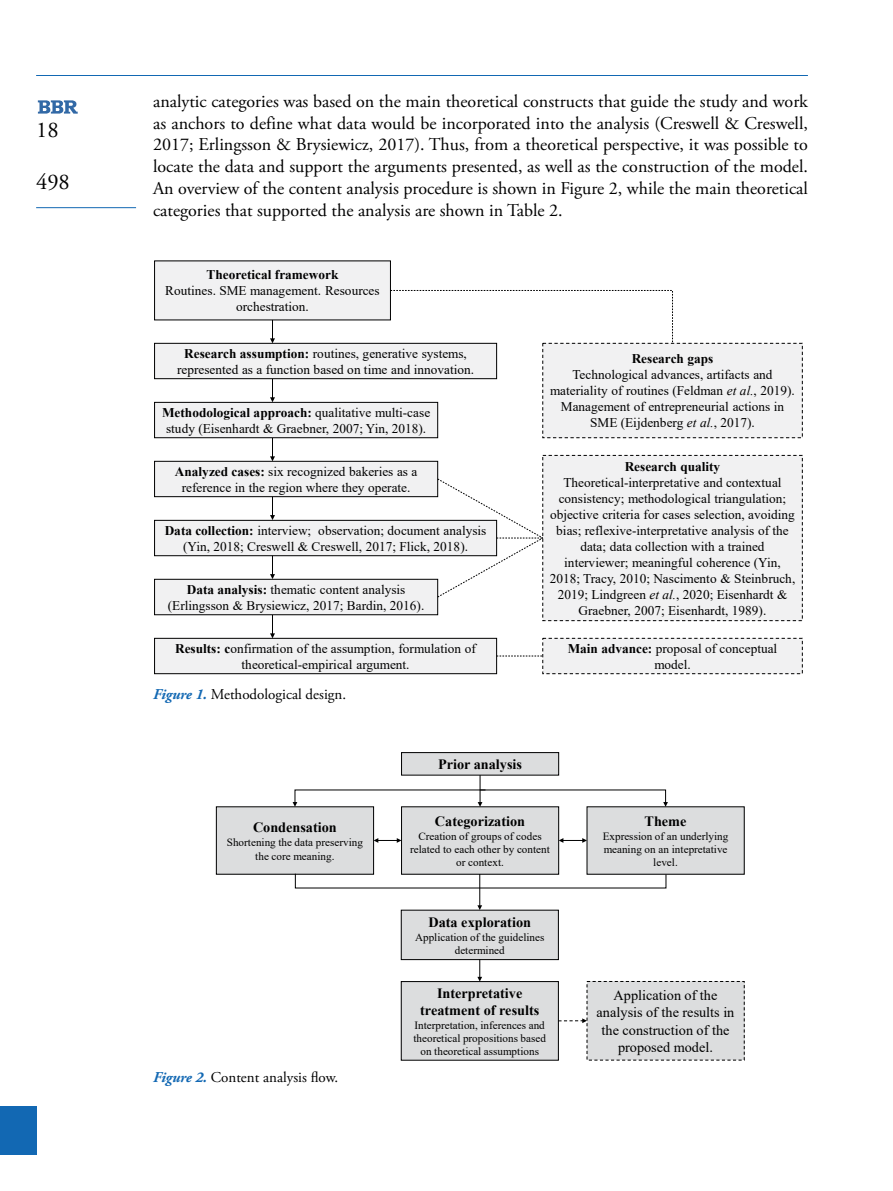
<style>
.page{position:relative;width:893px;height:1191px;background:#fff}
.page>*{position:absolute;margin:0;border:0;box-sizing:border-box;transform-origin:0 0}
.t1{font:22.5px "Adobe Garamond Pro";color:#000}
.t2{font:18px/21.9px "Adobe Garamond Pro";color:#000;text-align:justify}
.t3{font:15px "Adobe Garamond Pro";color:#000}
.t4{font:700 14.25px/17.1px "Times New Roman";color:#000;text-align:center}
.t5{font:14.25px/17.1px "Times New Roman";color:#000;text-align:center}
.t6{font:13.35px/16px "Times New Roman";color:#000;text-align:center}
.t7{font:700 13.35px "Times New Roman";color:#000}
.t8{font:11.1px/13.4px "Times New Roman";letter-spacing:.005em;color:#000;text-align:center}
.s1{font-weight:700}
.s2{font-style:italic}
.s3{font-weight:700;font-style:italic;color:#1268b3}
</style>
<div class="page">
<hr style="left:36px;top:75px;width:772px;height:1px;background:#1268b3">
<div style="left:0;top:1106px;width:36px;height:48px;background:#1268b3"></div>
<hr style="left:36px;top:207px;width:100px;height:1px;background:#1268b3">
<svg style="left:38px;top:100px;width:40px;height:14px"></svg>
<div style="left:155px;top:261px;width:235px;height:59px;background:#f1f1f2"></div>
<div style="left:155px;top:343px;width:342px;height:36px;background:#f1f1f2"></div>
<div style="left:154px;top:343px;width:343px;height:36px;border:1px solid #000"></div>
<div style="left:155px;top:402px;width:283px;height:36px;background:#f1f1f2"></div>
<div style="left:154px;top:402px;width:284px;height:36px;border:1px solid #000"></div>
<div style="left:155px;top:461px;width:283px;height:35px;background:#f1f1f2"></div>
<div style="left:154px;top:461px;width:284px;height:36px;border:1px solid #000"></div>
<div style="left:155px;top:520px;width:342px;height:36px;background:#f1f1f2"></div>
<div style="left:154px;top:520px;width:343px;height:36px;border:1px solid #000"></div>
<div style="left:155px;top:579px;width:283px;height:36px;background:#f1f1f2"></div>
<div style="left:154px;top:579px;width:284px;height:36px;border:1px solid #000"></div>
<div style="left:155px;top:638px;width:342px;height:35px;background:#f1f1f2"></div>
<div style="left:154px;top:638px;width:343px;height:36px;border:1px solid #000"></div>
<div style="left:543px;top:638px;width:259px;height:35px;background:#f1f1f2"></div>
<div style="left:542px;top:638px;width:261px;height:36px;border:1px dashed #000"></div>
<div style="left:543px;top:343px;width:259px;height:95px;background:#f1f1f2"></div>
<div style="left:542px;top:343px;width:261px;height:95px;border:1px dashed #000"></div>
<div style="left:543px;top:455px;width:259px;height:165px;background:#f1f1f2"></div>
<div style="left:542px;top:455px;width:261px;height:166px;border:1px dashed #000"></div>
<svg style="left:437px;top:478px;width:106px;height:119px"></svg>
<svg style="left:497px;top:656px;width:46px;height:1px"></svg>
<svg style="left:390px;top:290px;width:283px;height:54px"></svg>
<svg style="left:270px;top:320px;width:5px;height:23px"></svg>
<svg style="left:270px;top:379px;width:5px;height:23px"></svg>
<svg style="left:270px;top:438px;width:5px;height:23px"></svg>
<svg style="left:270px;top:496px;width:5px;height:24px"></svg>
<svg style="left:270px;top:556px;width:5px;height:23px"></svg>
<svg style="left:270px;top:615px;width:5px;height:23px"></svg>
<div style="left:216px;top:807px;width:158px;height:67px;background:#dcddde"></div>
<div style="left:216px;top:806px;width:158px;height:68px;border:1px solid #000"></div>
<div style="left:402px;top:807px;width:157px;height:67px;background:#dcddde"></div>
<div style="left:401px;top:806px;width:158px;height:68px;border:1px solid #000"></div>
<div style="left:587px;top:807px;width:157px;height:67px;background:#dcddde"></div>
<div style="left:402px;top:752px;width:157px;height:23px;background:#dcddde"></div>
<div style="left:401px;top:752px;width:158px;height:23px;border:1px solid #000"></div>
<div style="left:401px;top:910px;width:157px;height:49px;background:#dcddde"></div>
<div style="left:401px;top:909px;width:158px;height:51px;border:1px solid #000"></div>
<div style="left:401px;top:981px;width:157px;height:79px;background:#dcddde"></div>
<div style="left:401px;top:981px;width:158px;height:79px;border:1px solid #000"></div>
<div style="left:587px;top:981px;width:157px;height:79px;background:#dcddde"></div>
<svg style="left:374px;top:838px;width:27px;height:5px"></svg>
<svg style="left:559px;top:838px;width:28px;height:5px"></svg>
<svg style="left:293px;top:775px;width:375px;height:32px"></svg>
<svg style="left:477px;top:959px;width:5px;height:22px"></svg>
<hr style="left:479px;top:874px;width:1px;height:32px;background:#000">
<svg style="left:477px;top:905px;width:5px;height:5px"></svg>
<svg style="left:295px;top:873px;width:371px;height:15px"></svg>
<svg style="left:558px;top:1018px;width:29px;height:5px"></svg>
<h1 class="t1" style="left:36px;top:116px;width:24px">18</h1>
<h1 class="t1" style="left:36px;top:169px;width:35px">498</h1>
<p class="t2" style="left:153px;top:91px;width:656px">analytic categories was based on the main theoretical constructs that guide the study and work as anchors to define what data would be incorporated into the analysis (Creswell &amp; Creswell, 2017; Erlingsson &amp; Brysiewicz, 2017). Thus, from a theoretical perspective, it was possible to locate the data and support the arguments presented, as well as the construction of the model.<br>An overview of the content analysis procedure is shown in Figure 2, while the main theoretical categories that supported the analysis are shown in Table 2.</p>
<p class="t7" style="left:207px;top:265px;width:133px">Theoretical framework</p>
<p class="t6" style="left:165px;top:282px;width:216px">Routines. SME management. Resources orchestration.</p>
<p class="t6" style="left:177px;top:345px;width:299px"><span class="s1">Research assumption:</span> routines, generative systems, represented as a function based on time and innovation.</p>
<p class="t6" style="left:162px;top:404px;width:270px"><span class="s1">Methodological approach:</span> qualitative multi-case study (Eisenhardt &amp; Graebner, 2007; Yin, 2018).</p>
<p class="t6" style="left:175px;top:463px;width:244px"><span class="s1">Analyzed cases:</span> six recognized bakeries as a reference in the region where they operate.</p>
<p class="t6" style="left:165px;top:522px;width:323px"><span class="s1">Data collection:</span> interview; observation; document analysis (Yin, 2018; Creswell &amp; Creswell, 2017; Flick, 2018).</p>
<p class="t6" style="left:168px;top:581px;width:258px"><span class="s1">Data analysis:</span> thematic content analysis (Erlingsson &amp; Brysiewicz, 2017; Bardin, 2016).</p>
<p class="t6" style="left:175px;top:640px;width:302px"><span class="s1">Results: c</span>onfirmation of the assumption, formulation of theoretical-empirical argument.</p>
<p class="t6" style="left:568px;top:640px;width:211px"><span class="s1">Main advance:</span> proposal of conceptual model.</p>
<p class="t7" style="left:632px;top:349px;width:83px">Research gaps</p>
<p class="t6" style="left:550px;top:366px;width:246px">Technological advances, artifacts and materiality of routines (Feldman <span class="s2">et al.</span>, 2019).<br>Management of entrepreneurial actions in SME (Eijdenberg <span class="s2">et al.</span>, 2017).</p>
<p class="t7" style="left:625px;top:457px;width:97px">Research quality</p>
<p class="t6" style="left:550px;top:474px;width:247px">Theoretical-interpretative and contextual consistency; methodological triangulation; objective criteria for cases selection, avoiding bias; reflexive-interpretative analysis of the data; data collection with a trained interviewer; meaningful coherence (Yin, 2018; Tracy, 2010; Nascimento &amp; Steinbruch, 2019; Lindgreen <span class="s2">et al.</span>, 2020; Eisenhardt &amp; Graebner, 2007; Eisenhardt, 1989).</p>
<p class="t3" style="left:153px;top:685px;width:195px"><span class="s3">Figure 1.</span> Methodological design.</p>
<p class="t4" style="left:253px;top:818px;width:85px">Condensation</p>
<p class="t8" style="left:227px;top:835px;width:138px">Shortening the data preserving the core meaning.</p>
<p class="t3" style="left:153px;top:1068px;width:187px"><span class="s3">Figure 2.</span> Content analysis flow.</p>
<p class="t4" style="left:438px;top:755px;width:86px">Prior analysis</p>
<p class="t4" style="left:435px;top:812px;width:92px">Categorization</p>
<p class="t8" style="left:410px;top:829px;width:141px">Creation of groups of codes related to each other by content or context.</p>
<p class="t4" style="left:428px;top:913px;width:104px">Data exploration</p>
<p class="t8" style="left:415px;top:930px;width:131px">Application of the guidelines determined</p>
<p class="t4" style="left:420px;top:984px;width:121px">Interpretative treatment of results</p>
<p class="t8" style="left:413px;top:1018px;width:134px">Interpretation, inferences and theoretical propositions based on theoretical assumptions</p>
<p class="t4" style="left:644px;top:812px;width:43px">Theme</p>
<p class="t8" style="left:603px;top:829px;width:127px">Expression of an underlying meaning on an intepretative level.</p>
<p class="t5" style="left:597px;top:986px;width:139px">Application of the analysis of the results in the construction of the proposed model.</p>
</div>
